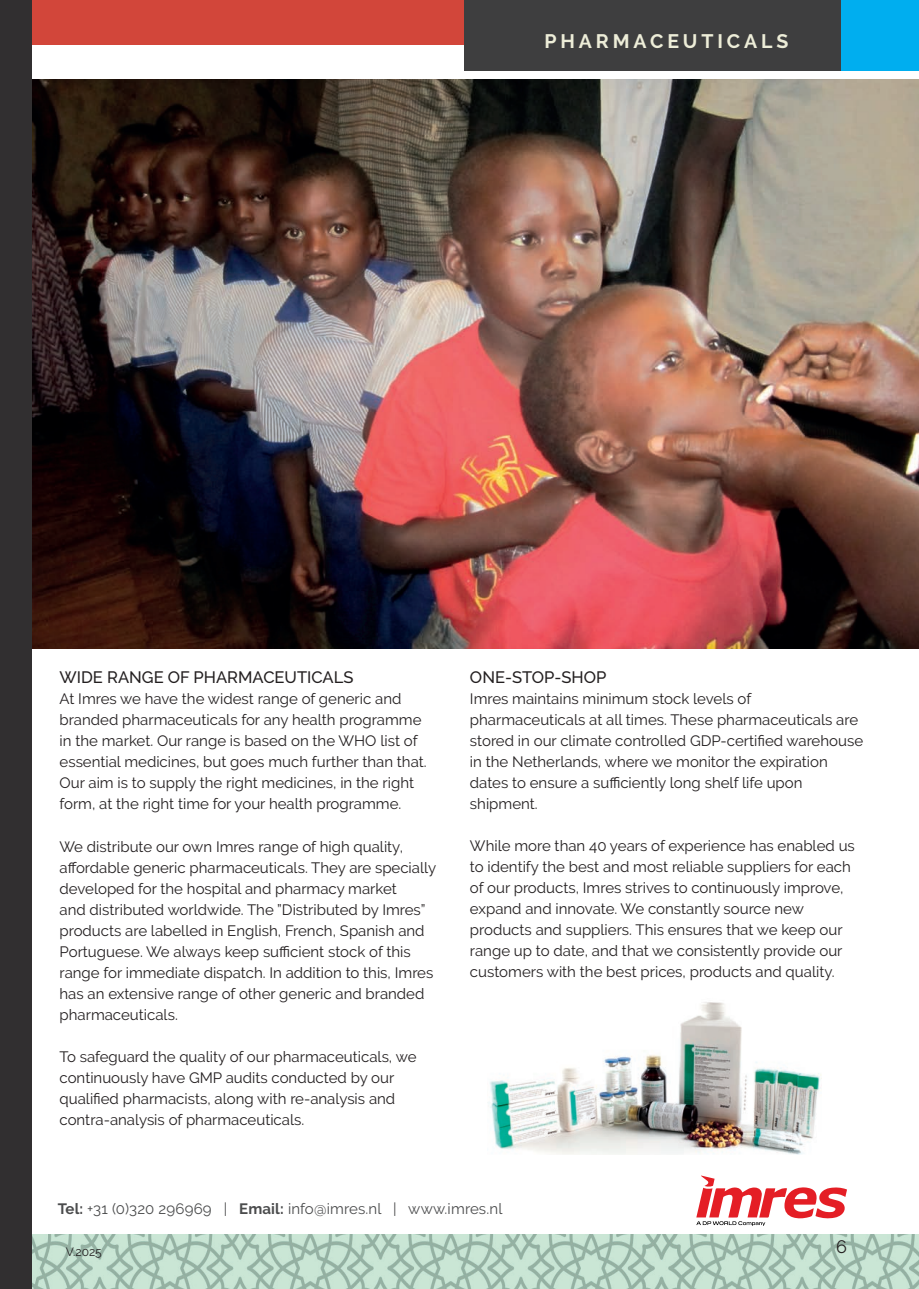
<style>
.page{position:relative;width:919px;height:1289px;background:#fff}
.page>*{position:absolute;margin:0;border:0;box-sizing:border-box;transform-origin:0 0}
.t1{font:700 19.5px "Raleway";letter-spacing:.2em;color:#ededd8}
.t2{font:18px "Raleway";color:#231f20}
.t3{font:500 16.5px "Raleway";color:#231f20}
.t4{font:15px/21px "Raleway";color:#231f20}
.t5{font:15px "Raleway";letter-spacing:.01em;color:#4b4c4d}
.t6{font:12px "Raleway";color:#231f20}
.s1{font-weight:700}
</style>
<div class="page">
<img style="left:32px;top:79px;width:886px;height:569px">
<div style="left:0;top:0;width:918px;height:45px;background:#d2463a"></div>
<img style="left:32px;top:1234px;width:886px;height:54px">
<div style="left:0;top:0;width:32px;height:1288px;background:#312f30"></div>
<div style="left:464px;top:0;width:401px;height:70px;background:#3e3e3f"></div>
<img style="left:488px;top:1002px;width:333px;height:152px">
<div style="left:841px;top:0;width:77px;height:70px;background:#00aeef"></div>
<svg style="left:696px;top:1175px;width:151px;height:50px"></svg>
<p class="t1" style="left:544px;top:30px;width:245px">PHARMACEUTICALS</p>
<p class="t3" style="left:60px;top:668px;width:295px">WIDE RANGE OF PHARMACEUTICALS</p>
<p class="t4" style="left:60px;top:688px;width:368px">At Imres we have the widest range of generic and branded pharmaceuticals for any health programme in the market. Our range is based on the WHO list of essential medicines, but goes much further than that.<br>Our aim is to supply the right medicines, in the right form, at the right time for your health programme.</p>
<p class="t4" style="left:60px;top:835px;width:378px">We distribute our own Imres range of high quality, affordable generic pharmaceuticals. They are specially developed for the hospital and pharmacy market<br>and distributed worldwide. The ”Distributed by Imres” products are labelled in English, French, Spanish and Portuguese. We always keep sufficient stock of this range for immediate dispatch. In addition to this, Imres has an extensive range of other generic and branded pharmaceuticals.</p>
<p class="t4" style="left:60px;top:1045px;width:358px">To safeguard the quality of our pharmaceuticals, we continuously have GMP audits conducted by our qualified pharmacists, along with re-analysis and contra-analysis of pharmaceuticals.</p>
<p class="t3" style="left:470px;top:667px;width:138px">ONE-STOP-SHOP</p>
<p class="t4" style="left:470px;top:688px;width:394px">Imres maintains minimum stock levels of pharmaceuticals at all times. These pharmaceuticals are stored in our climate controlled GDP-certified warehouse in the Netherlands, where we monitor the expiration dates to ensure a sufficiently long shelf life upon shipment.</p>
<p class="t4" style="left:470px;top:835px;width:386px">While more than 40 years of experience has enabled us to identify the best and most reliable suppliers for each of our products, Imres strives to continuously improve, expand and innovate. We constantly source new products and suppliers. This ensures that we keep our range up to date, and that we consistently provide our customers with the best prices, products and quality.</p>
<p class="t5" style="left:58px;top:1199px;width:446px"><span class="s1">Tel:</span> +31 (0)320 296969 | <span class="s1">Email:</span> info@imres.nl | www.imres.nl</p>
<p class="t6" style="left:66px;top:1244px;width:37px">V.2025</p>
<p class="t2" style="left:836px;top:1236px;width:12px">6</p>
</div>
